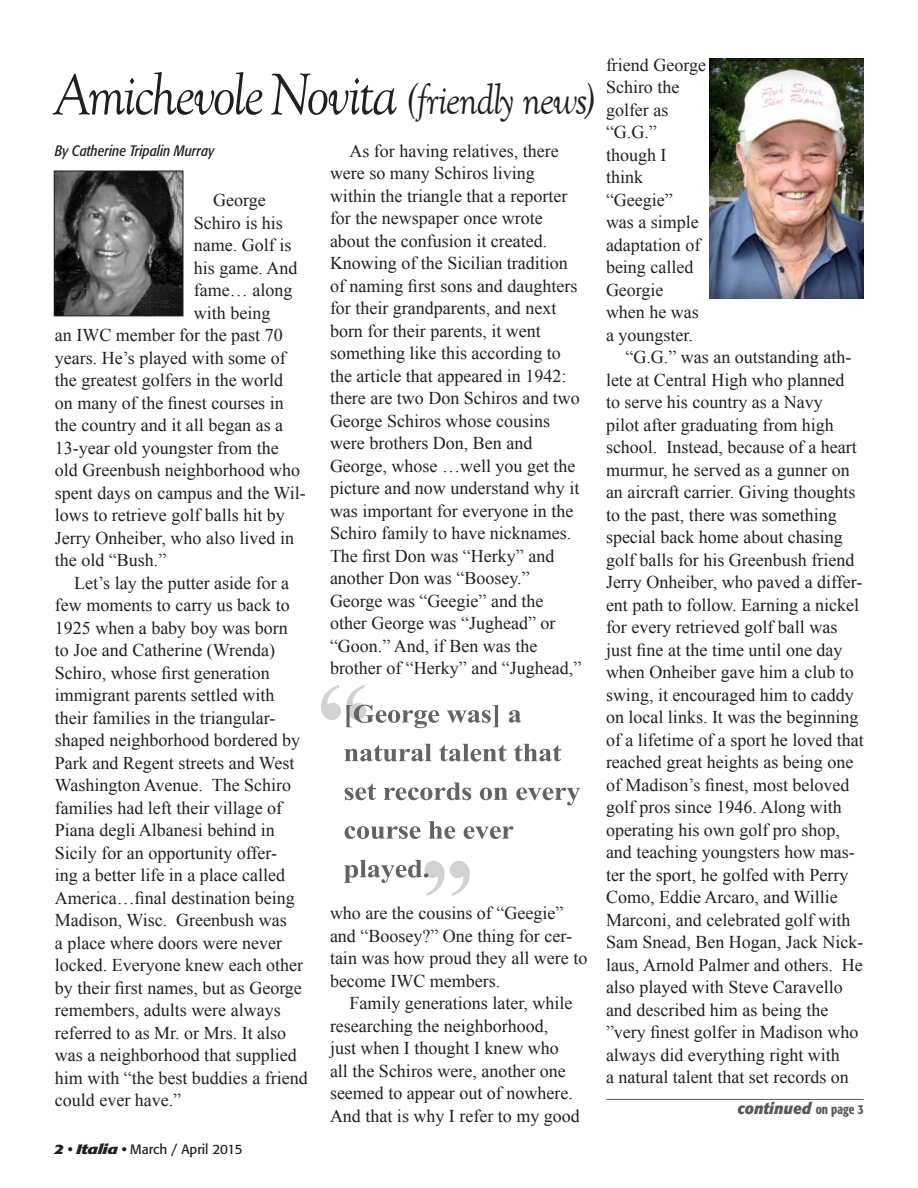
<style>
.page{position:relative;width:918px;height:1188px;background:#fff}
.page>*{position:absolute;margin:0;border:0;box-sizing:border-box;transform-origin:0 0}
.Goudy_48_Italic{font:italic 61.05px "Goudy Old Style T";letter-spacing:-.04em;color:#231f20;scale:.93 1}
.Body_Text{font:18px/22.5px "Times New Roman";color:#231f20}
.continued_on{font:italic 700 15.6px "Formata";color:#57585a}
.byline{font:italic condensed 15px "Formata";color:#231f20}
.t1{font:13.5px "Formata";color:#231f20}
.s1{font-size:45px}
.s2{font-weight:700;font-style:italic}
.s3{font-weight:500;font-style:normal;font-stretch:condensed;font-size:13.5px}
</style>
<div class="page">
<img style="left:56px;top:173px;width:125px;height:141px">
<div style="left:54px;top:171px;width:129px;height:145px;border:1px solid #231f20"></div>
<img style="left:710px;top:58px;width:154px;height:241px">
<hr style="left:606px;top:1099px;width:258px;height:1px;background:#57585a">
<svg style="left:344px;top:860px;width:126px;height:36px"></svg>
<svg style="left:345px;top:821px;width:168px;height:18px"></svg>
<svg style="left:345px;top:782px;width:235px;height:24px"></svg>
<svg style="left:344px;top:744px;width:217px;height:18px"></svg>
<svg style="left:321px;top:685px;width:200px;height:43px"></svg>
<p class="Goudy_48_Italic" style="left:54px;top:61px;width:583px">AmichevoleNovita <span class="s1">(friendly news)</span></p>
<p class="byline" style="left:55px;top:142px;width:161px">By Catherine Tripalin Murray</p>
<p class="Body_Text" style="left:213px;top:189px;width:54px">George</p>
<p class="Body_Text" style="left:194px;top:211px;width:91px">Schiro is his</p>
<p class="Body_Text" style="left:194px;top:234px;width:99px">name. Golf is</p>
<p class="Body_Text" style="left:194px;top:256px;width:105px">his game. And</p>
<p class="Body_Text" style="left:194px;top:279px;width:100px">fame… along</p>
<p class="Body_Text" style="left:194px;top:301px;width:78px">with being</p>
<p class="Body_Text" style="left:55px;top:324px;width:229px">an IWC member for the past 70</p>
<p class="Body_Text" style="left:55px;top:346px;width:232px">years. He’s played with some of</p>
<p class="Body_Text" style="left:55px;top:369px;width:230px">the greatest golfers in the world</p>
<p class="Body_Text" style="left:55px;top:391px;width:230px">on many of the finest courses in</p>
<p class="Body_Text" style="left:55px;top:414px;width:230px">the country and it all began as a</p>
<p class="Body_Text" style="left:55px;top:436px;width:225px">13-year old youngster from the</p>
<p class="Body_Text" style="left:55px;top:459px;width:247px">old Greenbush neighborhood who</p>
<p class="Body_Text" style="left:55px;top:481px;width:252px">spent days on campus and the Wil-</p>
<p class="Body_Text" style="left:55px;top:504px;width:231px">lows to retrieve golf balls hit by</p>
<p class="Body_Text" style="left:55px;top:526px;width:241px">Jerry Onheiber, who also lived in</p>
<p class="Body_Text" style="left:55px;top:549px;width:113px">the old “Bush.”</p>
<p class="Body_Text" style="left:55px;top:571px;width:254px;text-indent:19px">Let’s lay the putter aside for a few moments to carry us back to<br>1925 when a baby boy was born<br>to Joe and Catherine (Wrenda)<br>Schiro, whose first generation immigrant parents settled with their families in the triangular&shy;shaped neighborhood bordered by<br>Park and Regent streets and West<br>Washington Avenue. The Schiro families had left their village of<br>Piana degli Albanesi behind in<br>Sicily for an opportunity offer-<br>ing a better life in a place called<br>America…final destination being<br>Madison, Wisc. Greenbush was<br>a place where doors were never locked. Everyone knew each other by their first names, but as George remembers, adults were always referred to as Mr. or Mrs. It also was a neighborhood that supplied him with “the best buddies a friend could ever have.”</p>
<p class="t1" style="left:54px;top:1141px;width:190px"><span class="s2">2 • Italia •</span> March / April 2015</p>
<p class="Body_Text" style="left:330px;top:139px;width:253px;text-indent:19px">As for having relatives, there were so many Schiros living within the triangle that a reporter for the newspaper once wrote about the confusion it created.<br>Knowing of the Sicilian tradition of naming first sons and daughters for their grandparents, and next born for their parents, it went something like this according to the article that appeared in 1942: there are two Don Schiros and two<br>George Schiros whose cousins were brothers Don, Ben and<br>George, whose …well you get the picture and now understand why it was important for everyone in the<br>Schiro family to have nicknames.<br>The first Don was “Herky” and another Don was “Boosey.”<br>George was “Geegie” and the other George was “Jughead” or “Goon.” And, if Ben was the brother of “Herky” and “Jughead,”</p>
<p class="Body_Text" style="left:330px;top:902px;width:259px">who are the cousins of “Geegie” and “Boosey?” One thing for cer&shy;tain was how proud they all were to become IWC members.</p>
<p class="Body_Text" style="left:330px;top:992px;width:251px;text-indent:19px">Family generations later, while researching the neighborhood,<br>just when I thought I knew who all the Schiros were, another one seemed to appear out of nowhere.<br>And that is why I refer to my good</p>
<p class="Body_Text" style="left:606px;top:53px;width:102px">friend George<br>Schiro the golfer as “G.G.” though I think “Geegie”<br>was a simple adaptation of being called<br>Georgie when he was a youngster.</p>
<p class="Body_Text" style="left:606px;top:346px;width:259px;text-indent:19px">“G.G.” was an outstanding ath&shy;lete at Central High who planned<br>to serve his country as a Navy<br>pilot after graduating from high school. Instead, because of a heart murmur, he served as a gunner on an aircraft carrier. Giving thoughts to the past, there was something special back home about chasing golf balls for his Greenbush friend Jerry Onheiber, who paved a differ&shy;ent path to follow. Earning a nickel for every retrieved golf ball was just fine at the time until one day when Onheiber gave him a club to swing, it encouraged him to caddy on local links. It was the beginning of a lifetime of a sport he loved that reached great heights as being one of Madison’s finest, most beloved golf pros since 1946. Along with operating his own golf pro shop, and teaching youngsters how mas&shy;ter the sport, he golfed with Perry Como, Eddie Arcaro, and Willie Marconi, and celebrated golf with Sam Snead, Ben Hogan, Jack Nick&shy;laus, Arnold Palmer and others. He also played with Steve Caravello and described him as being the ”very finest golfer in Madison who always did everything right with<br>a natural talent that set records on</p>
<p class="continued_on" style="left:738px;top:1099px;width:127px">continued <span class="s3">on page 3</span></p>
</div>
